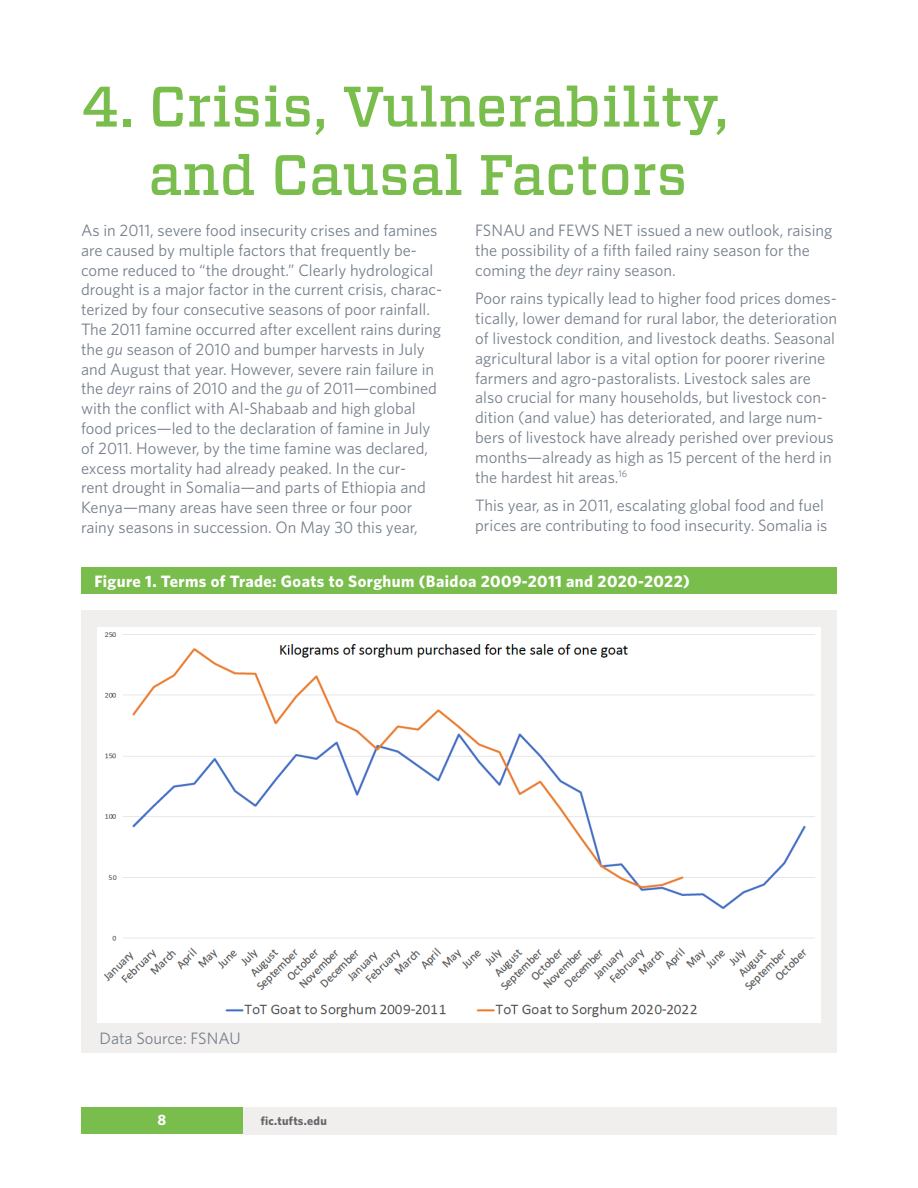
<style>
.page{position:relative;width:918px;height:1188px;background:#fff}
.page>*{position:absolute;margin:0;border:0;box-sizing:border-box;transform-origin:0 0}
.Header_1{font:500 57px/68.4px "Vitesse";color:#79bd4c;text-align:center}
.Text_body{font:16.5px/19.8px "Whitney";color:#77808c}
.t1{font:700 16.5px "Whitney";letter-spacing:.025em;color:#fff}
.t2{font:700 15px "Whitney";color:#fff}
.t3{font:700 12px "Whitney";letter-spacing:.025em;color:#64656a}
.s1{font-style:italic}
</style>
<div class="page">
<div style="left:81px;top:1107px;width:162px;height:27px;background:#79bd4c"></div>
<div style="left:243px;top:1107px;width:594px;height:27px;background:#f1efed"></div>
<div style="left:81px;top:610px;width:756px;height:443px;background:#f1efed"></div>
<img style="left:98px;top:627px;width:722px;height:396px">
<div style="left:81px;top:567px;width:756px;height:27px;background:#79bd4c"></div>
<p class="Header_1" style="left:81px;top:73px;width:649px">4. Crisis, Vulnerability, and Causal Factors</p>
<p class="Text_body" style="left:81px;top:220px;width:363px">As in 2011, severe food insecurity crises and famines are caused by multiple factors that frequently be&shy;come reduced to “the drought.” Clearly hydrological drought is a major factor in the current crisis, charac&shy;terized by four consecutive seasons of poor rainfall.<br>The 2011 famine occurred after excellent rains during the <span class="s1">gu</span> season of 2010 and bumper harvests in July and August that year. However, severe rain failure in the <span class="s1">deyr</span> rains of 2010 and the <span class="s1">gu</span> of 2011—combined with the conflict with Al-Shabaab and high global food prices—led to the declaration of famine in July of 2011. However, by the time famine was declared, excess mortality had already peaked. In the cur-<br>rent drought in Somalia—and parts of Ethiopia and Kenya—many areas have seen three or four poor rainy seasons in succession. On May 30 this year,</p>
<p class="Text_body" style="left:475px;top:220px;width:359px">FSNAU and FEWS NET issued a new outlook, raising the possibility of a fifth failed rainy season for the coming the <span class="s1">deyr</span> rainy season.</p>
<p class="Text_body" style="left:475px;top:288px;width:363px">Poor rains typically lead to higher food prices domes&shy;tically, lower demand for rural labor, the deterioration of livestock condition, and livestock deaths. Seasonal agricultural labor is a vital option for poorer riverine farmers and agro-pastoralists. Livestock sales are also crucial for many households, but livestock con&shy;dition (and value) has deteriorated, and large num&shy;bers of livestock have already perished over previous months—already as high as 15 percent of the herd in the hardest hit areas.<sup>16</sup></p>
<p class="Text_body" style="left:475px;top:495px;width:354px">This year, as in 2011, escalating global food and fuel prices are contributing to food insecurity. Somalia is</p>
<p class="t1" style="left:94px;top:571px;width:597px">Figure 1. Terms of Trade: Goats to Sorghum (Baidoa 2009-2011 and 2020-2022)</p>
<p class="Text_body" style="left:100px;top:1028px;width:143px">Data Source: FSNAU</p>
<p class="t2" style="left:158px;top:1110px;width:10px">8</p>
<p class="t3" style="left:261px;top:1113px;width:68px">fic.tufts.edu</p>
</div>
